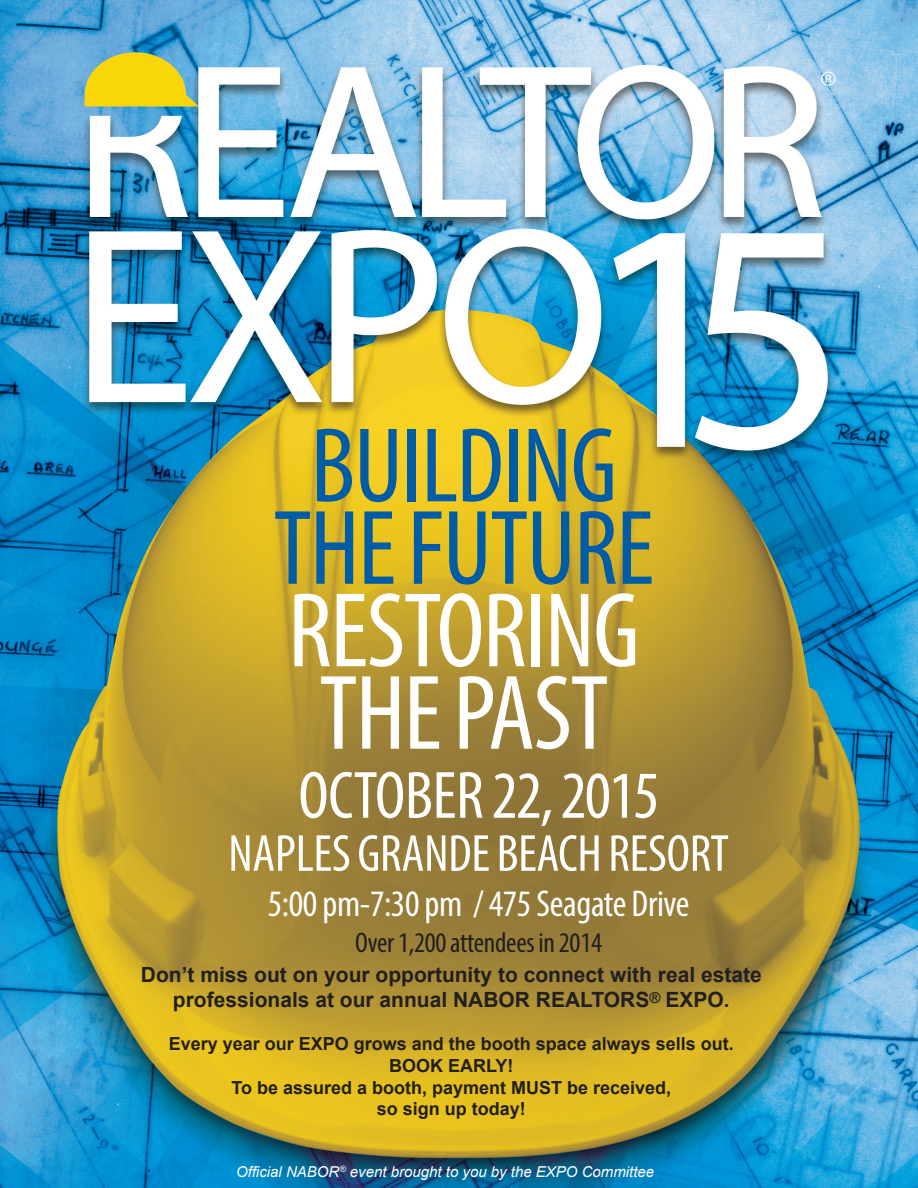
<style>
.page{position:relative;width:918px;height:1188px;background:#fff}
.page>*{position:absolute;margin:0;border:0;box-sizing:border-box;transform-origin:0 0}
.t1{font:condensed 107.25px/82.5px "Myriad Pro";letter-spacing:-.015em;color:#015ca6;text-align:center}
.t2{font:condensed 107.25px/82.5px "Myriad Pro";letter-spacing:-.015em;color:#fff}
.t3{font:condensed 67.5px "Myriad Pro";letter-spacing:-.015em;color:#fff}
.t4{font:condensed 52.5px "Myriad Pro";letter-spacing:-.005em;color:#fff}
.t5{font:condensed 37.5px "Myriad Pro";letter-spacing:-.01em;color:#fff}
.t6{font:condensed 28.5px "Myriad Pro";letter-spacing:-.01em;color:#231f20}
.t7{font:700 21px/25.2px "Arial";color:#231f20;text-align:center}
.t8{font:700 18px "Arial";color:#231f20}
.t9{font:italic 15px "Arial";color:#fff}
</style>
<div class="page">
<img style="left:0;top:0;width:918px;height:1188px">
<p class="t1" style="left:274px;top:423px;width:382px">BUILDING<br>THE FUTURE</p>
<p class="t2" style="left:288px;top:588px;width:353px">RESTORING<br>THE PAST</p>
<p class="t3" style="left:298px;top:755px;width:362px">OCTOBER 22, 2015</p>
<p class="t4" style="left:228px;top:822px;width:502px">NAPLES GRANDE BEACH RESORT</p>
<p class="t5" style="left:268px;top:880px;width:423px">5:00 pm-7:30 pm / 475 Seagate Drive</p>
<p class="t6" style="left:355px;top:925px;width:248px">Over 1,200 attendees in 2014</p>
<p class="t7" style="left:141px;top:963px;width:622px">Don’t miss out on your opportunity to connect with real estate professionals at our annual NABOR REALTORS<sup>®</sup> EXPO.</p>
<p class="t8" style="left:169px;top:1032px;width:567px">Every year our EXPO grows and the booth space always sells out.</p>
<p class="t8" style="left:389px;top:1054px;width:126px">BOOK EARLY!</p>
<p class="t8" style="left:231px;top:1075px;width:441px">To be assured a booth, payment MUST be received,</p>
<p class="t8" style="left:377px;top:1097px;width:151px">so sign up today!</p>
<p class="t9" style="left:236px;top:1162px;width:420px">Official NABOR<sup>®</sup> event brought to you by the EXPO Committee</p>
</div>
